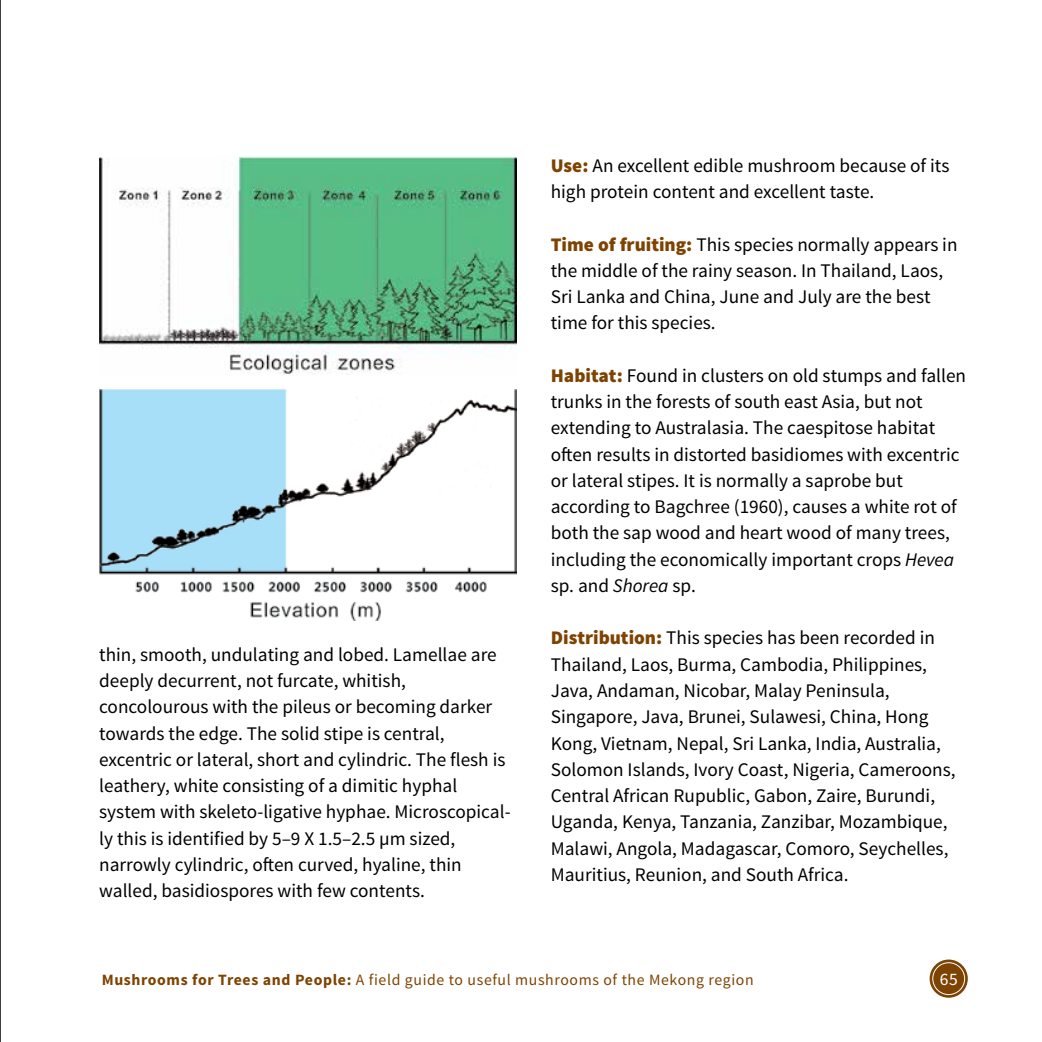
<style>
.page{position:relative;width:1042px;height:1042px;background:#fff}
.page>*{position:absolute;margin:0;border:0;box-sizing:border-box;transform-origin:0 0}
.t1{font:19.25px/26.2px "Source Sans Pro";color:#000}
.t2{font:17.5px "Source Sans Pro";color:#fff}
.t3{font:15.75px "Source Sans Pro";letter-spacing:.04em;color:#7e4300}
.s1{font-weight:900;color:#7e4300}
.s2{font-style:italic}
.s3{font-weight:700}
</style>
<div class="page">
<svg style="left:929px;top:959px;width:39px;height:39px"></svg>
<div style="left:932px;top:962px;width:33px;height:33px;border:1px solid #fff;border-radius:50%"></div>
<hr style="left:0;top:0;width:1px;height:1042px;background:#000">
<img style="left:99px;top:389px;width:417px;height:232px">
<img style="left:99px;top:157px;width:417px;height:217px">
<p class="t1" style="left:99px;top:641px;width:413px">thin, smooth, undulating and lobed. Lamellae are deeply decurrent, not furcate, whitish, concolourous with the pileus or becoming darker towards the edge. The solid stipe is central, excentric or lateral, short and cylindric. The flesh is leathery, white consisting of a dimitic hyphal system with skeleto-ligative hyphae. Microscopical&shy;ly this is identified by 5–9 X 1.5–2.5 µm sized, narrowly cylindric, often curved, hyaline, thin walled, basidiospores with few contents.</p>
<p class="t1" style="left:551px;top:153px;width:400px"><span class="s1">Use:</span> An excellent edible mushroom because of its high protein content and excellent taste.</p>
<p class="t1" style="left:551px;top:231px;width:408px"><span class="s1">Time of fruiting:</span> This species normally appears in the middle of the rainy season. In Thailand, Laos, Sri Lanka and China, June and July are the best time for this species.</p>
<p class="t1" style="left:551px;top:363px;width:417px"><span class="s1">Habitat:</span> Found in clusters on old stumps and fallen trunks in the forests of south east Asia, but not extending to Australasia. The caespitose habitat often results in distorted basidiomes with excentric or lateral stipes. It is normally a saprobe but according to Bagchree (1960), causes a white rot of both the sap wood and heart wood of many trees, including the economically important crops <span class="s2">Hevea </span>sp. and <span class="s2">Shorea</span> sp.</p>
<p class="t1" style="left:551px;top:625px;width:406px"><span class="s1">Distribution:</span> This species has been recorded in Thailand, Laos, Burma, Cambodia, Philippines, Java, Andaman, Nicobar, Malay Peninsula, Singapore, Java, Brunei, Sulawesi, China, Hong Kong, Vietnam, Nepal, Sri Lanka, India, Australia, Solomon Islands, Ivory Coast, Nigeria, Cameroons, Central African Rupublic, Gabon, Zaire, Burundi, Uganda, Kenya, Tanzania, Zanzibar, Mozambique, Malawi, Angola, Madagascar, Comoro, Seychelles, Mauritius, Reunion, and South Africa.</p>
<p class="t3" style="left:102px;top:969px;width:653px"><span class="s3">Mushrooms for Trees and People:</span> A field guide to useful mushrooms of the Mekong region</p>
<p class="t2" style="left:940px;top:969px;width:20px">65</p>
</div>
